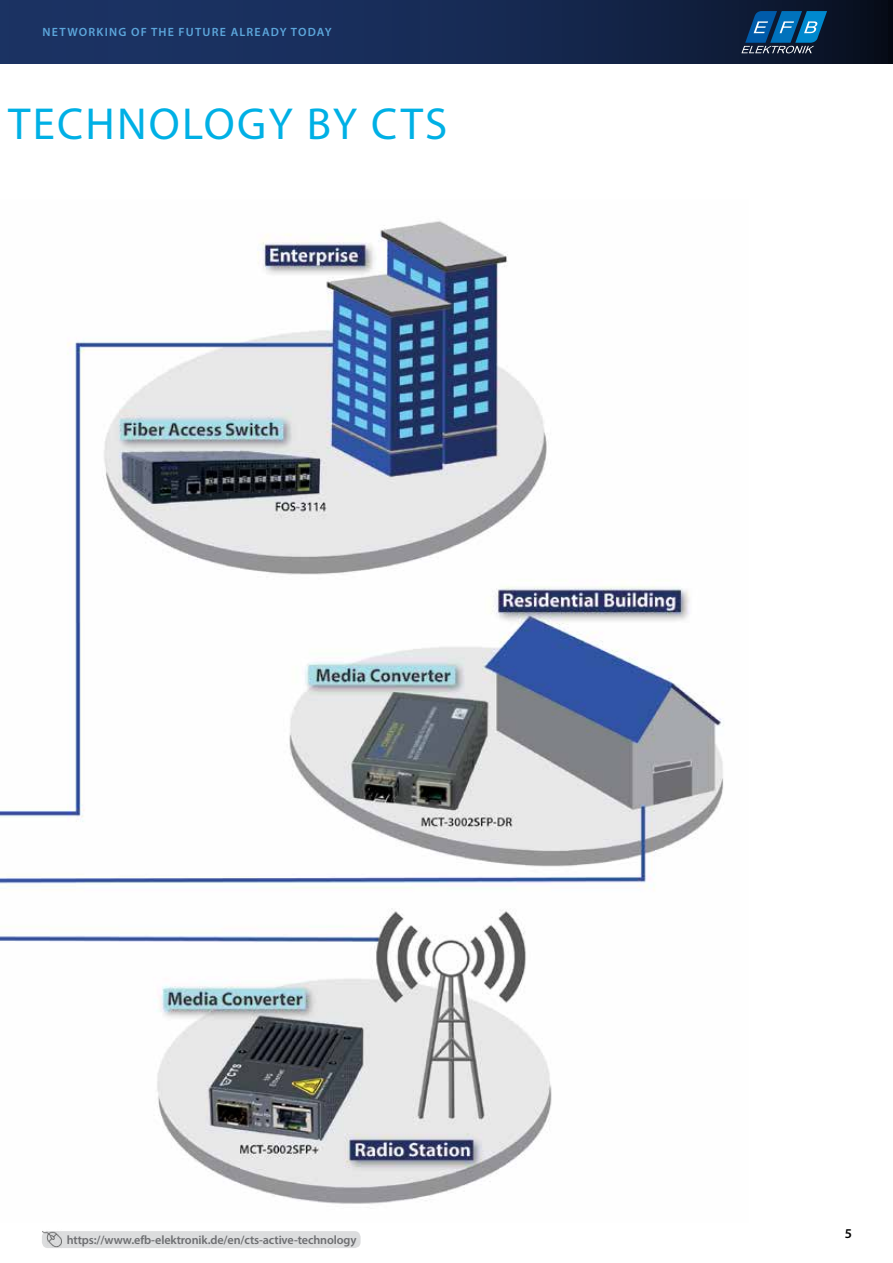
<style>
.page{position:relative;width:893px;height:1263px;background:#fff}
.page>*{position:absolute;margin:0;border:0;box-sizing:border-box;transform-origin:0 0}
.t1{font:45px "Myriad Pro";letter-spacing:.05em;color:#00b0e5}
.t2{font:600 13.5px "Myriad Pro";color:#000}
.t3{font:600 12.15px "Myriad Pro";letter-spacing:-.01em;color:#6d6e71}
.t4{font:600 12px "Myriad Pro";letter-spacing:.1em;color:#5ca6db}
</style>
<div class="page">
<svg style="left:0;top:0;width:893px;height:64px;background:#152850"></svg>
<svg style="left:741px;top:11px;width:86px;height:42px;background:#1c5887"></svg>
<div style="left:42px;top:1231px;width:319px;height:17px;background:#dcddde;border-radius:6px"></div>
<img style="left:0;top:221px;width:724px;height:983px">
<img style="left:42px;top:1231px;width:20px;height:17px">
<p class="t4" style="left:43px;top:24px;width:290px">NETWORKING OF THE FUTURE ALREADY TODAY</p>
<h1 class="t1" style="left:8px;top:96px;width:441px">TECHNOLOGY BY CTS</h1>
<p class="t3" style="left:67px;top:1232px;width:291px">https://www.efb-elektronik.de/en/cts-active-technology</p>
<p class="t2" style="left:845px;top:1225px;width:9px">5</p>
</div>
